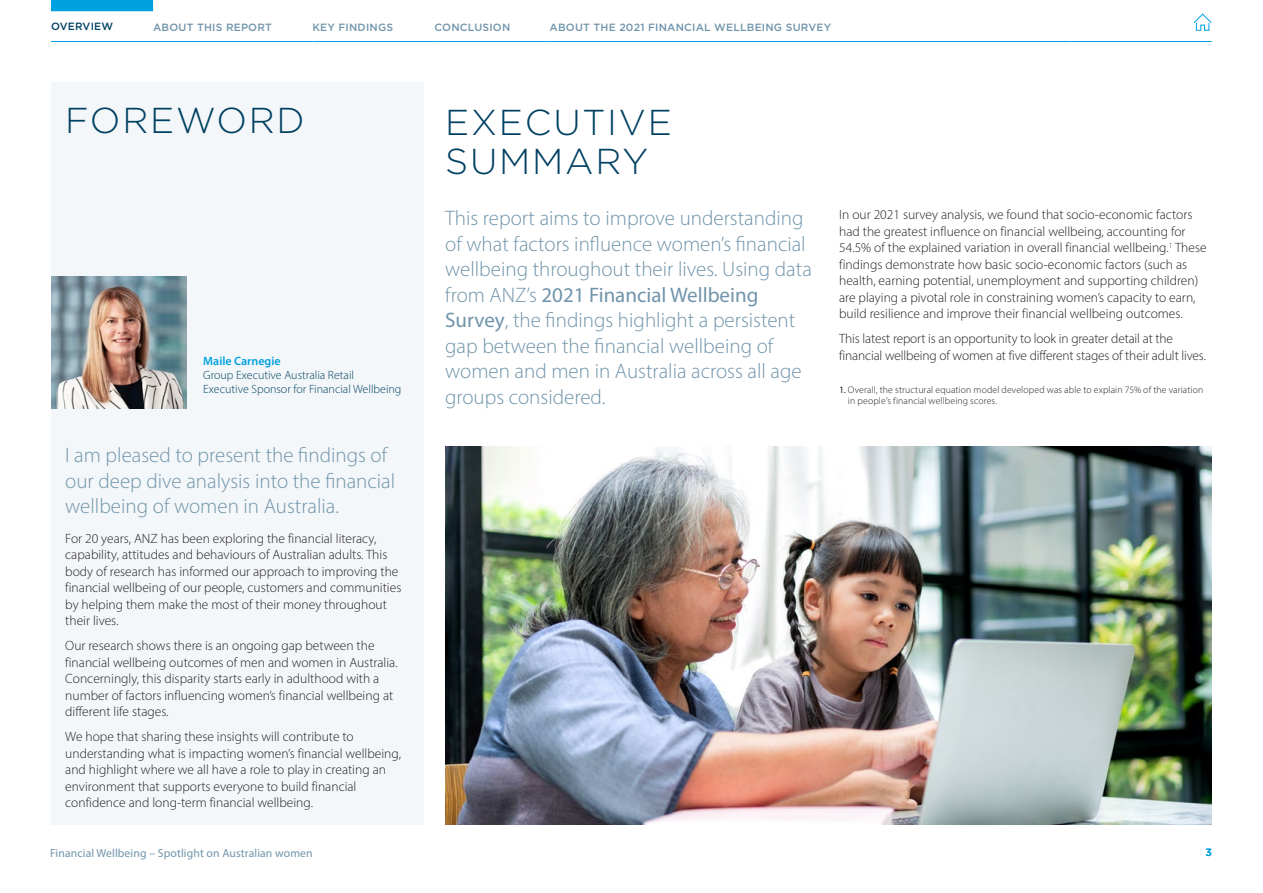
<style>
.page{position:relative;width:1263px;height:893px;background:#fff}
.page>*{position:absolute;margin:0;border:0;box-sizing:border-box;transform-origin:0 0}
.H1_Gotham_Light_UC{font:300 36px/39px "Gotham";letter-spacing:.05em;color:#004062}
.Intro{font:300 21px/25.5px "Myriad Pro";color:#7094aa}
.Body_Copy_9_11{font:300 13.5px/16.5px "Myriad Pro";color:#231f20}
.Body_Copy_9_11-2{font:300 12px/14.4px "Myriad Pro";color:#004062}
.t1{font:11.7px "Myriad Pro";letter-spacing:.01em;color:#7094aa}
.t2{font:500 10.5px "Gotham";letter-spacing:.02em;color:#7094aa}
.t3{font:500 10.5px "Gotham";letter-spacing:.02em;color:#004062}
.t4{font:500 10.5px "Gotham";color:#00a1e0}
.Footnotes{font:300 9.75px/10.5px "Myriad Pro";letter-spacing:.015em;color:#231f20}
.s1{font-weight:600;color:#00a1e0}
.s2{font-weight:400}
</style>
<div class="page">
<img style="left:445px;top:446px;width:767px;height:379px">
<div style="left:51px;top:83px;width:373px;height:742px;background:#f4f7f9"></div>
<img style="left:51px;top:277px;width:135px;height:132px">
<div style="left:51px;top:0;width:102px;height:11px;background:#00a1e0"></div>
<hr style="left:51px;top:41px;width:102px;height:1px;background:#00a1e0">
<hr style="left:153px;top:41px;width:159px;height:1px;background:#00a1e0">
<hr style="left:312px;top:41px;width:122px;height:1px;background:#00a1e0">
<hr style="left:434px;top:41px;width:116px;height:1px;background:#00a1e0">
<hr style="left:550px;top:41px;width:521px;height:1px;background:#00a1e0">
<hr style="left:1071px;top:41px;width:140px;height:1px;background:#00a1e0">
<svg style="left:1193px;top:13px;width:19px;height:18px"></svg>
<p class="t3" style="left:51px;top:20px;width:64px">OVERVIEW</p>
<p class="t2" style="left:153px;top:20px;width:120px">ABOUT THIS REPORT</p>
<p class="t2" style="left:312px;top:20px;width:82px">KEY FINDINGS</p>
<p class="t2" style="left:434px;top:20px;width:77px">CONCLUSION</p>
<p class="t2" style="left:550px;top:20px;width:283px">ABOUT THE 2021 FINANCIAL WELLBEING SURVEY</p>
<h1 class="H1_Gotham_Light_UC" style="left:65px;top:100px;width:241px">FOREWORD</h1>
<p class="Body_Copy_9_11-2" style="left:203px;top:353px;width:200px"><span class="s1">Maile Carnegie<br></span>Group Executive Australia Retail<br>Executive Sponsor for Financial Wellbeing</p>
<p class="Intro" style="left:65px;top:442px;width:331px">I am pleased to present the findings of our deep dive analysis into the financial wellbeing of women in Australia.</p>
<p class="Body_Copy_9_11" style="left:65px;top:530px;width:338px">For 20 years, ANZ has been exploring the financial literacy, capability, attitudes and behaviours of Australian adults. This body of research has informed our approach to improving the financial wellbeing of our people, customers and communities by helping them make the most of their money throughout their lives.</p>
<p class="Body_Copy_9_11" style="left:65px;top:637px;width:334px">Our research shows there is an ongoing gap between the financial wellbeing outcomes of men and women in Australia.<br>Concerningly, this disparity starts early in adulthood with a number of factors influencing women’s financial wellbeing at different life stages.</p>
<p class="Body_Copy_9_11" style="left:65px;top:728px;width:337px">We hope that sharing these insights will contribute to understanding what is impacting women’s financial wellbeing, and highlight where we all have a role to play in creating an environment that supports everyone to build financial confidence and long-term financial wellbeing.</p>
<h1 class="H1_Gotham_Light_UC" style="left:445px;top:101px;width:228px">EXECUTIVE<br>SUMMARY</h1>
<p class="Intro" style="left:445px;top:205px;width:368px">This report aims to improve understanding of what factors influence women’s financial wellbeing throughout their lives. Using data from ANZ’s <span class="s2">2021 Financial Wellbeing Survey</span>, the findings highlight a persistent gap between the financial wellbeing of women and men in Australia across all age groups considered.</p>
<p class="Body_Copy_9_11" style="left:839px;top:207px;width:369px">In our 2021 survey analysis, we found that socio-economic factors had the greatest influence on financial wellbeing, accounting for 54.5% of the explained variation in overall financial wellbeing.<sup>1</sup> These findings demonstrate how basic socio-economic factors (such as health, earning potential, unemployment and supporting children) are playing a pivotal role in constraining women’s capacity to earn, build resilience and improve their financial wellbeing outcomes.</p>
<p class="Body_Copy_9_11" style="left:839px;top:331px;width:368px">This latest report is an opportunity to look in greater detail at the financial wellbeing of women at five different stages of their adult lives.</p>
<p class="Footnotes" style="left:848px;top:384px;width:357px;text-indent:-9px"><span class="s2">1.</span> Overall, the structural equation model developed was able to explain 75% of the variation in people’s financial wellbeing scores.</p>
<p class="t1" style="left:50px;top:846px;width:264px">Financial Wellbeing – Spotlight on Australian women</p>
<p class="t4" style="left:1205px;top:846px;width:8px">3</p>
</div>
